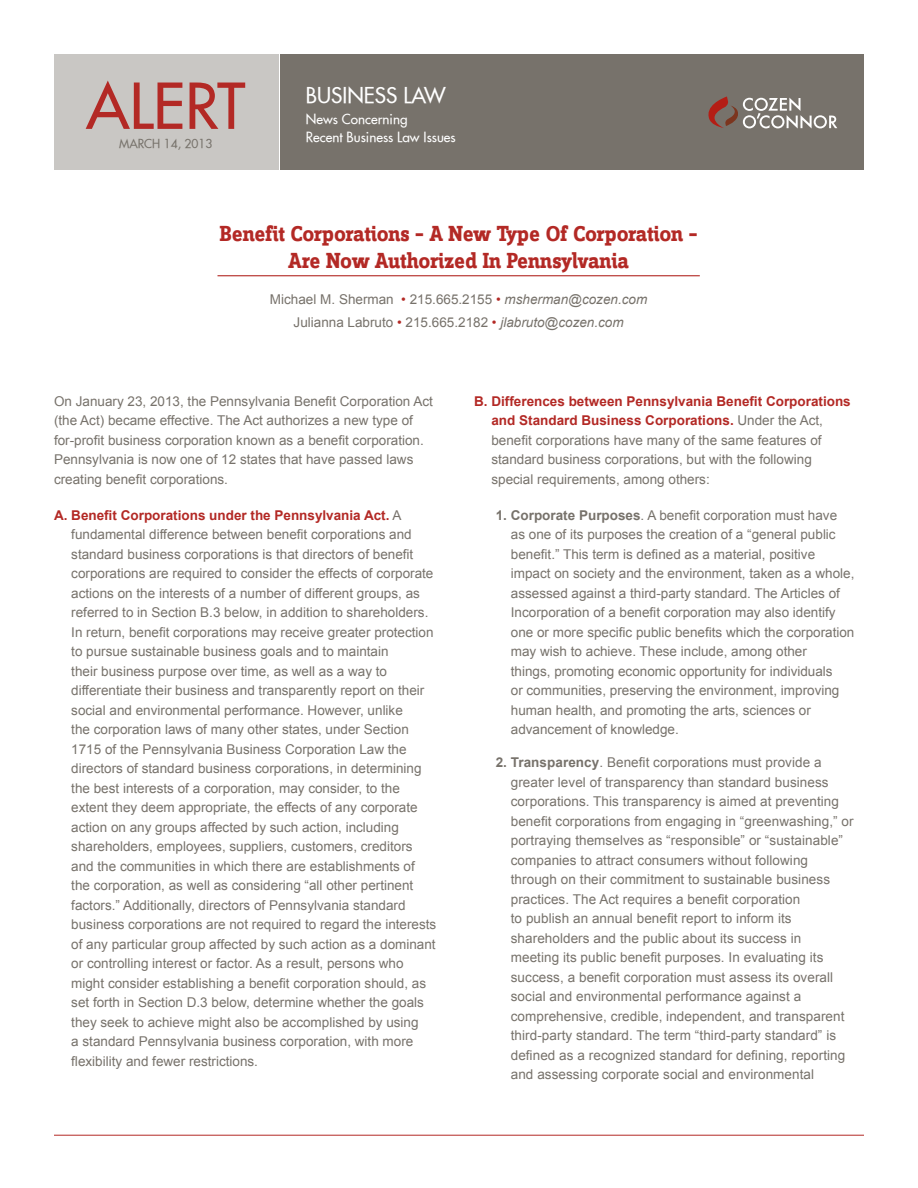
<style>
.page{position:relative;width:918px;height:1188px;background:#fff}
.page>*{position:absolute;margin:0;border:0;box-sizing:border-box;transform-origin:0 0}
.BODY_COPY{font:61.5px "Futura";color:#b32925}
.t1{font:700 22.5px/27.6px "Zine Slab Display Offc";letter-spacing:-.01em;color:#b32925;text-align:center}
.t2{font:21px "Futura";color:#fff}
.BODY_COPY-2{font:13.5px/19.5px "Arial";color:#77726b}
.INDENT{font:13.5px/19.5px "Arial";letter-spacing:.005em;color:#77726b}
.t3{font:13.5px "Futura";color:#fff}
.BODY_COPY-3{font:12px "Futura";color:#77726b}
.s1{color:#b32925}
.s2{font-style:italic}
.s3{font-weight:700;color:#b32925}
.s4{font-weight:700}
</style>
<div class="page">
<div style="left:54px;top:55px;width:224px;height:115px;background:#c9c7c4"></div>
<div style="left:281px;top:55px;width:583px;height:115px;background:#77726b"></div>
<svg style="left:708px;top:96px;width:129px;height:33px"></svg>
<hr style="left:54px;top:1135px;width:810px;height:1px;background:#b32925">
<hr style="left:218px;top:275px;width:482px;height:1px;background:#b32925">
<p class="BODY_COPY" style="left:86px;top:66px;width:161px">ALERT</p>
<p class="BODY_COPY-3" style="left:119px;top:136px;width:95px">MARCH 14, 2013</p>
<p class="BODY_COPY" style="left:86px;top:83px;width:161px">ALERT</p>
<p class="t2" style="left:306px;top:82px;width:141px">BUSINESS LAW</p>
<p class="t3" style="left:306px;top:110px;width:103px">News Concerning</p>
<p class="t3" style="left:306px;top:128px;width:151px">Recent Business Law Issues</p>
<p class="t1" style="left:220px;top:221px;width:479px">Benefit Corporations – A New Type Of Corporation –<br>Are Now Authorized In Pennsylvania</p>
<p class="BODY_COPY-2" style="left:270px;top:289px;width:379px;line-height:22.5px;text-align:center">Michael M. Sherman <span class="s1">•</span> 215.665.2155 <span class="s1">•</span> <span class="s2">msherman@cozen.com<br></span>Julianna Labruto <span class="s1">•</span> 215.665.2182 <span class="s1">•</span> <span class="s2">jlabruto@cozen.com</span></p>
<p class="BODY_COPY-2" style="left:54px;top:391px;width:380px">On January 23, 2013, the Pennsylvania Benefit Corporation Act (the Act) became effective. The Act authorizes a new type of for-profit business corporation known as a benefit corporation.<br>Pennsylvania is now one of 12 states that have passed laws creating benefit corporations.</p>
<p class="BODY_COPY-2" style="left:71px;top:505px;width:367px;text-indent:-17px"><span class="s3">A. Benefit Corporations under the Pennsylvania Act.</span> A fundamental difference between benefit corporations and standard business corporations is that directors of benefit corporations are required to consider the effects of corporate actions on the interests of a number of different groups, as referred to in Section B.3 below, in addition to shareholders.<br>In return, benefit corporations may receive greater protection to pursue sustainable business goals and to maintain<br>their business purpose over time, as well as a way to differentiate their business and transparently report on their social and environmental performance. However, unlike<br>the corporation laws of many other states, under Section 1715 of the Pennsylvania Business Corporation Law the directors of standard business corporations, in determining the best interests of a corporation, may consider, to the extent they deem appropriate, the effects of any corporate action on any groups affected by such action, including shareholders, employees, suppliers, customers, creditors and the communities in which there are establishments of the corporation, as well as considering “all other pertinent factors.” Additionally, directors of Pennsylvania standard business corporations are not required to regard the interests of any particular group affected by such action as a dominant or controlling interest or factor. As a result, persons who might consider establishing a benefit corporation should, as set forth in Section D.3 below, determine whether the goals they seek to achieve might also be accomplished by using<br>a standard Pennsylvania business corporation, with more flexibility and fewer restrictions.</p>
<p class="BODY_COPY-2" style="left:491px;top:391px;width:361px;text-indent:-17px"><span class="s3">B. Differences between Pennsylvania Benefit Corporations and Standard Business Corporations.</span> Under the Act, benefit corporations have many of the same features of standard business corporations, but with the following special requirements, among others:</p>
<p class="INDENT" style="left:511px;top:505px;width:345px;text-indent:-15px"><span class="s4">1. Corporate Purposes</span>. A benefit corporation must have as one of its purposes the creation of a “general public benefit.” This term is defined as a material, positive impact on society and the environment, taken as a whole, assessed against a third-party standard. The Articles of Incorporation of a benefit corporation may also identify one or more specific public benefits which the corporation may wish to achieve. These include, among other<br>things, promoting economic opportunity for individuals<br>or communities, preserving the environment, improving human health, and promoting the arts, sciences or advancement of knowledge.</p>
<p class="INDENT" style="left:511px;top:753px;width:344px;text-indent:-15px"><span class="s4">2. Transparency</span>. Benefit corporations must provide a greater level of transparency than standard business corporations. This transparency is aimed at preventing benefit corporations from engaging in “greenwashing,” or portraying themselves as “responsible” or “sustainable” companies to attract consumers without following through on their commitment to sustainable business practices. The Act requires a benefit corporation<br>to publish an annual benefit report to inform its shareholders and the public about its success in<br>meeting its public benefit purposes. In evaluating its success, a benefit corporation must assess its overall social and environmental performance against a comprehensive, credible, independent, and transparent third-party standard. The term “third-party standard” is defined as a recognized standard for defining, reporting and assessing corporate social and environmental</p>
</div>
